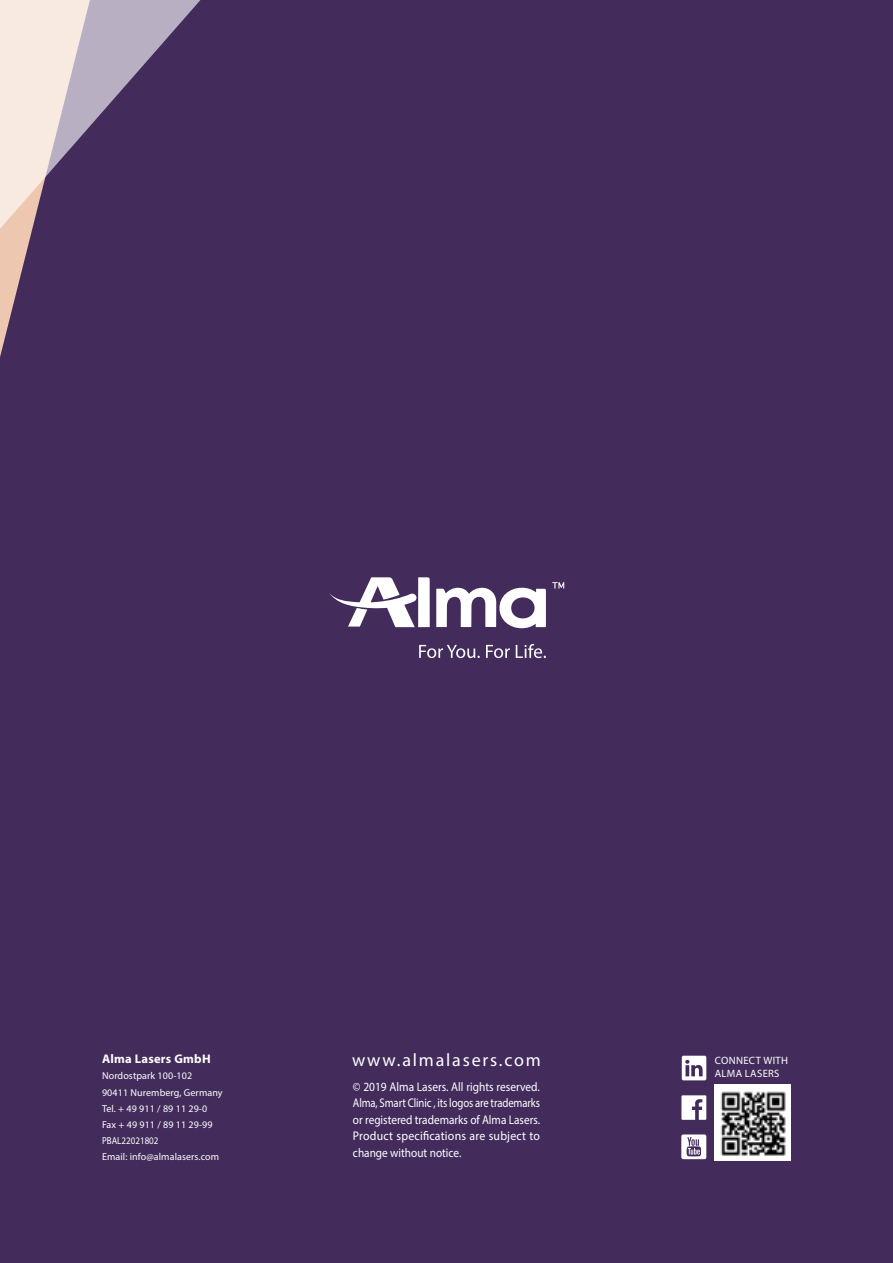
<style>
.page{position:relative;width:893px;height:1263px;background:#432c5c}
.page>*{position:absolute;margin:0;border:0;box-sizing:border-box;transform-origin:0 0}
.t1{font:18px "Myriad Pro";letter-spacing:.1em;color:#fff}
.t2{font:12.6px/16.5px "Myriad Pro";letter-spacing:.02em;color:#fff;text-align:justify;scale:.91 1}
.t3{font:700 12.6px "Myriad Pro";letter-spacing:.02em;color:#fff}
.t4{font:10.65px/12.8px "Myriad Pro";letter-spacing:.03em;color:#fff}
.t5{font:10.05px/16.4px "Myriad Pro";letter-spacing:.01em;color:#fff}
</style>
<div class="page">
<div style="left:681px;top:1134px;width:25px;height:25px;background:#fff;border-radius:2px"></div>
<svg style="left:682px;top:1056px;width:24px;height:24px"></svg>
<svg style="left:687px;top:1137px;width:14px;height:19px"></svg>
<img style="left:715px;top:1085px;width:75px;height:76px">
<svg style="left:681px;top:1095px;width:25px;height:25px"></svg>
<svg style="left:552px;top:582px;width:12px;height:6px"></svg>
<svg style="left:329px;top:577px;width:101px;height:50px"></svg>
<svg style="left:436px;top:588px;width:110px;height:40px"></svg>
<svg style="left:419px;top:644px;width:127px;height:14px"></svg>
<svg style="left:0;top:278px;width:20px;height:79px"></svg>
<svg style="left:0;top:0;width:201px;height:278px"></svg>
<hr style="left:892px;top:0;width:1px;height:1263px;background:#ece6dd">
<p class="t3" style="left:102px;top:1053px;width:110px">Alma Lasers GmbH</p>
<p class="t5" style="left:102px;top:1068px;width:122px">Nordostpark 100-102<br>90411 Nuremberg, Germany<br>Tel. + 49 911 / 89 11 29-0<br>Fax + 49 911 / 89 11 29-99<br>PBAL22021802</p>
<p class="t5" style="left:102px;top:1149px;width:119px">Email: info@almalasers.com</p>
<h1 class="t1" style="left:352px;top:1053px;width:190px">www.almalasers.com</h1>
<p class="t2" style="left:353px;top:1079px;width:207px">© 2019 Alma Lasers. All rights reserved.<br>Alma, Smart Clinic , its logos are trademarks or registered trademarks of Alma Lasers.<br>Product specifications are subject to change without notice.</p>
<p class="t4" style="left:715px;top:1055px;width:75px">CONNECT WITH<br>ALMA LASERS</p>
</div>
